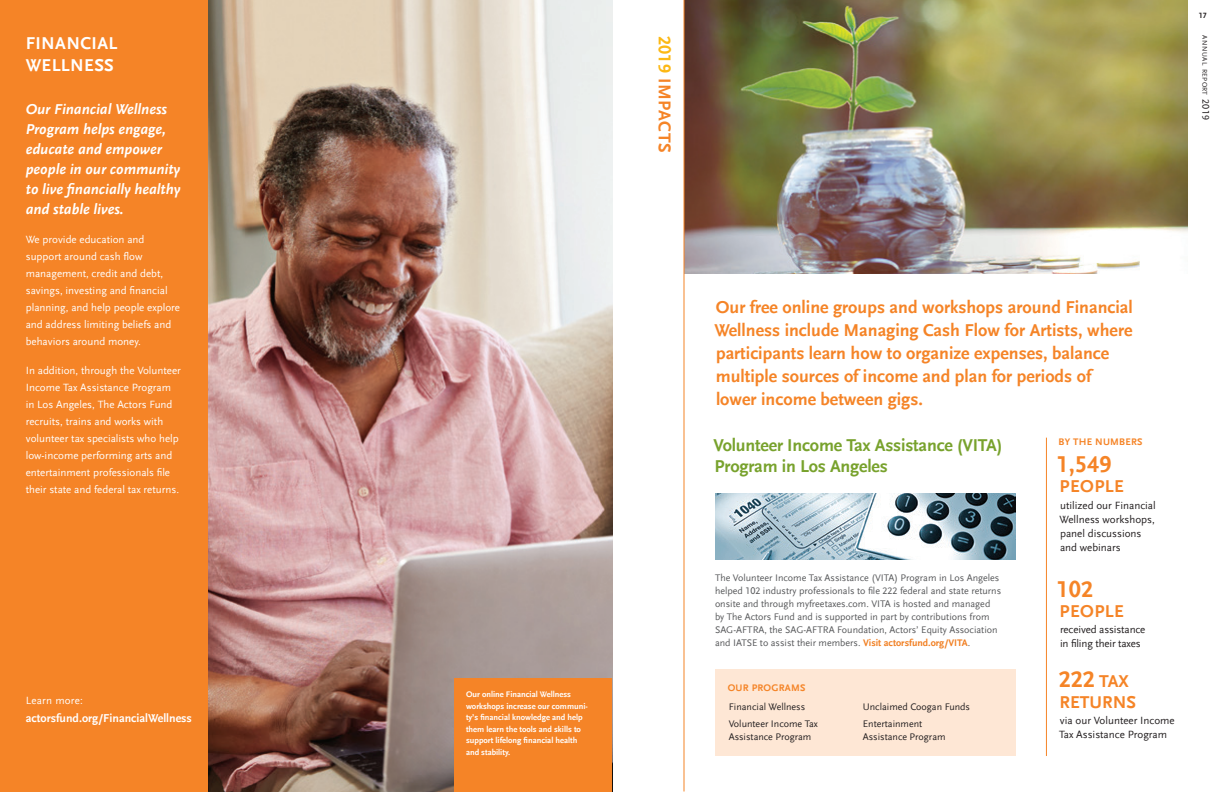
<style>
.page{position:relative;width:1224px;height:792px;background:#fff}
.page>*{position:absolute;margin:0;border:0;box-sizing:border-box;transform-origin:0 0}
.t1{font:700 24px "Scala Sans LF";letter-spacing:.01em;color:#f58427}
.t2{font:700 18px/23px "Scala Sans LF";color:#f58427}
.t3{font:700 18px/21px "Scala Sans LF";letter-spacing:-.01em;color:#78a22d}
.t4{font:700 18px/22px "Scala Sans LF";letter-spacing:.02em;color:#fff}
.t5{font:700 18px "Scala Sans LF";letter-spacing:.02em;color:#f58427}
.t6{font:italic 700 15px/20px "Scala Sans LF";color:#fff}
.t7{font:700 12px "Scala Sans LF";color:#fff}
.t8{font:11px/17px "Scala Sans LF";color:#fff}
.t9{font:11px/14px "Scala Sans LF";color:#231f20}
.t10{font:11px "Scala Sans LF";letter-spacing:.02em;color:#fff}
.t11{font:10px/13px "Scala Sans LF";color:#57585a}
.t12{font:10px/17px "Scala Sans LF";color:#231f20}
.t13{font:700 10px "Scala Sans LF";letter-spacing:.025em;color:#f58427}
.t14{font:700 8.5px/11.5px "Scala Sans LF";color:#fff}
.t15{font:700 8px "Scala Sans LF";color:#231f20}
.t16{font:7px "Scala Sans LF";letter-spacing:.07em;color:#231f20}
.s1{color:#fcb814}
.s2{font-size:18px}
.s3{font-weight:700;color:#f17f22}
.s4{font-size:10px}
</style>
<div class="page">
<img style="left:208px;top:0;width:404px;height:792px">
<div style="left:715px;top:669px;width:301px;height:87px;background:#fee7d5"></div>
<img style="left:715px;top:493px;width:301px;height:67px">
<div style="left:0;top:0;width:208px;height:792px;background:#f58427"></div>
<img style="left:685px;top:0;width:503px;height:273px">
<hr style="left:684px;top:0;width:1px;height:792px;background:#f58427">
<hr style="left:1046px;top:438px;width:1px;height:318px;background:#f58427">
<div style="left:454px;top:679px;width:158px;height:113px;background:#f58427"></div>
<h2 class="t5" style="left:675px;top:36px;width:118px;rotate:90deg"><span class="s1">2019</span> IMPACTS</h2>
<h2 class="t4" style="left:26px;top:32px;width:93px">FINANCIAL<br>WELLNESS</h2>
<h3 class="t6" style="left:26px;top:99px;width:156px">Our Financial Wellness<br>Program helps engage, educate and empower people in our community to live financially healthy and stable lives.</h3>
<p class="t8" style="left:26px;top:231px;width:156px">We provide education and support around cash flow management, credit and debt, savings, investing and financial planning, and help people explore and address limiting beliefs and behaviors around money.</p>
<p class="t8" style="left:26px;top:362px;width:157px">In addition, through the Volunteer Income Tax Assistance Program in Los Angeles, The Actors Fund recruits, trains and works with volunteer tax specialists who help low-income performing arts and entertainment professionals file their state and federal tax returns.</p>
<p class="t2" style="left:714px;top:296px;width:420px">Our free online groups and workshops around Financial Wellness include Managing Cash Flow for Artists, where participants learn how to organize expenses, balance multiple sources of income and plan for periods of lower income between gigs.</p>
<h2 class="t3" style="left:713px;top:435px;width:290px">Volunteer Income Tax Assistance (VITA)<br>Program in Los Angeles</h2>
<p class="t13" style="left:1059px;top:437px;width:85px">BY THE NUMBERS</p>
<h1 class="t1" style="left:1057px;top:451px;width:56px">1,549</h1>
<h2 class="t2" style="left:1060px;top:475px;width:66px">PEOPLE</h2>
<p class="t9" style="left:1060px;top:499px;width:98px">utilized our Financial<br>Wellness workshops, panel discussions and webinars</p>
<h1 class="t1" style="left:1057px;top:576px;width:38px">102</h1>
<h2 class="t2" style="left:1060px;top:600px;width:66px">PEOPLE</h2>
<p class="t9" style="left:1060px;top:623px;width:87px">received assistance in filing their taxes</p>
<h1 class="t1" style="left:1059px;top:666px;width:71px">222 <span class="s2">TAX</span></h1>
<h2 class="t2" style="left:1060px;top:691px;width:78px">RETURNS</h2>
<p class="t9" style="left:1059px;top:714px;width:117px">via our Volunteer Income<br>Tax Assistance Program</p>
<p class="t11" style="left:715px;top:571px;width:288px">The Volunteer Income Tax Assistance (VITA) Program in Los Angeles helped 102 industry professionals to file 222 federal and state returns onsite and through myfreetaxes.com. VITA is hosted and managed by The Actors Fund and is supported in part by contributions from SAG-AFTRA, the SAG-AFTRA Foundation, Actors’ Equity Association and IATSE to assist their members. <span class="s3">Visit actorsfund.org/VITA</span>.</p>
<p class="t13" style="left:728px;top:682px;width:79px">OUR PROGRAMS</p>
<p class="t14" style="left:466px;top:689px;width:123px">Our online Financial Wellness workshops increase our communi&shy;ty’s financial knowledge and help them learn the tools and skills to support lifelong financial health and stability.</p>
<p class="t10" style="left:26px;top:695px;width:59px">Learn more:</p>
<p class="t7" style="left:26px;top:711px;width:168px">actorsfund.org/FinancialWellness</p>
<p class="t12" style="left:729px;top:698px;width:91px">Financial Wellness<br>Volunteer Income Tax</p>
<p class="t12" style="left:729px;top:728px;width:84px">Assistance Program</p>
<p class="t12" style="left:863px;top:698px;width:109px">Unclaimed Coogan Funds<br>Entertainment</p>
<p class="t12" style="left:863px;top:728px;width:84px">Assistance Program</p>
<p class="t15" style="left:1199px;top:11px;width:9px">17</p>
<p class="t16" style="left:1209px;top:35px;width:86px;rotate:90deg">annual report <span class="s4">2019</span></p>
</div>
